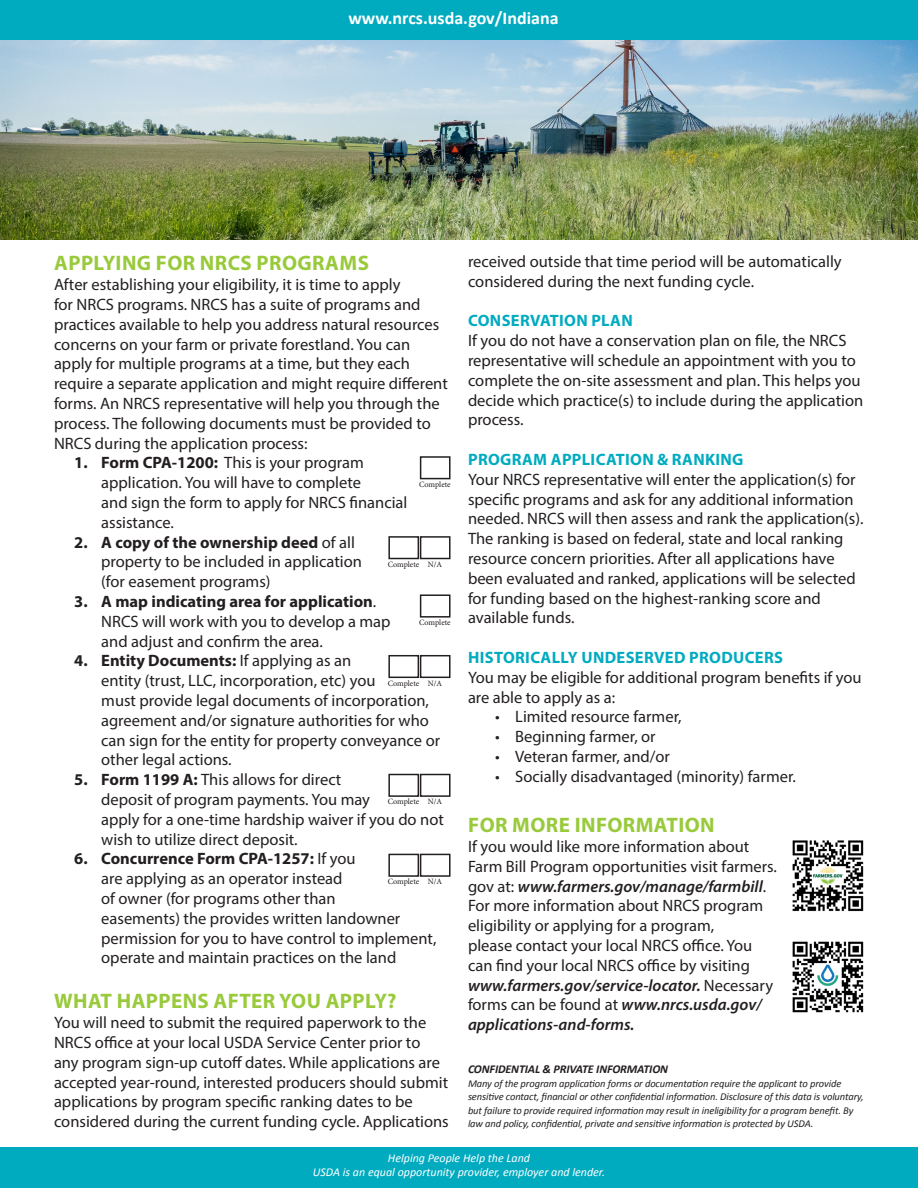
<style>
.page{position:relative;width:918px;height:1188px;background:#fff}
.page>*{position:absolute;margin:0;border:0;box-sizing:border-box;transform-origin:0 0}
.t1{font:700 21px "Myriad Pro";letter-spacing:.02em;color:#99ca3b}
.t2{font:700 18px "Calibri";color:#fff}
.t3{font:16.5px/19.8px "Myriad Pro";color:#231f20}
.t4{font:700 16.5px "Myriad Pro";letter-spacing:.02em;color:#00abc0}
.t5{font:italic 12px "Calibri";color:#fff}
.t6{font:italic 700 12px "Calibri";letter-spacing:-.01em;color:#231f20}
.t7{font:italic 10.5px/13.5px "Calibri";letter-spacing:-.01em;color:#231f20}
.t8{font:8.1px "Minion Pro";letter-spacing:-.005em;color:#231f20}
.s1{font-weight:600;font-style:italic}
.s2{font-weight:700}
</style>
<div class="page">
<div style="left:0;top:1148px;width:918px;height:40px;background:#00abc0"></div>
<div style="left:0;top:0;width:918px;height:40px;background:#00abc0"></div>
<img style="left:0;top:40px;width:918px;height:200px">
<img style="left:793px;top:841px;width:71px;height:71px">
<img style="left:793px;top:941px;width:71px;height:71px">
<div style="left:420px;top:456px;width:31px;height:23px;border:2px solid #231f20"></div>
<div style="left:420px;top:594px;width:31px;height:24px;border:2px solid #231f20"></div>
<div style="left:420px;top:655px;width:31px;height:23px;border:2px solid #231f20"></div>
<div style="left:388px;top:655px;width:31px;height:23px;border:2px solid #231f20"></div>
<div style="left:420px;top:774px;width:31px;height:23px;border:2px solid #231f20"></div>
<div style="left:388px;top:774px;width:31px;height:23px;border:2px solid #231f20"></div>
<div style="left:420px;top:854px;width:31px;height:23px;border:2px solid #231f20"></div>
<div style="left:388px;top:854px;width:31px;height:23px;border:2px solid #231f20"></div>
<div style="left:420px;top:536px;width:31px;height:23px;border:2px solid #231f20"></div>
<div style="left:388px;top:536px;width:31px;height:23px;border:2px solid #231f20"></div>
<p class="t2" style="left:348px;top:7px;width:212px">www.nrcs.usda.gov/Indiana</p>
<p class="t3" style="left:468px;top:251px;width:375px">received outside that time period will be automatically considered during the next funding cycle.</p>
<p class="t4" style="left:468px;top:310px;width:166px">CONSERVATION PLAN</p>
<p class="t3" style="left:468px;top:330px;width:397px">If you do not have a conservation plan on file, the NRCS representative will schedule an appointment with you to complete the on-site assessment and plan. This helps you decide which practice(s) to include during the application process.</p>
<p class="t4" style="left:468px;top:449px;width:277px">PROGRAM APPLICATION &amp; RANKING</p>
<p class="t3" style="left:468px;top:469px;width:397px">Your NRCS representative will enter the application(s) for specific programs and ask for any additional information needed. NRCS will then assess and rank the application(s).<br>The ranking is based on federal, state and local ranking resource concern priorities. After all applications have been evaluated and ranked, applications will be selected for funding based on the highest-ranking score and available funds.</p>
<p class="t4" style="left:468px;top:647px;width:316px">HISTORICALLY UNDESERVED PRODUCERS</p>
<p class="t3" style="left:468px;top:667px;width:395px">You may be eligible for additional program benefits if you are able to apply as a:</p>
<p class="t3" style="left:495px;top:707px;width:188px">• Limited resource farmer,</p>
<p class="t3" style="left:495px;top:726px;width:162px">• Beginning farmer, or</p>
<p class="t3" style="left:495px;top:746px;width:176px">• Veteran farmer, and/or</p>
<p class="t3" style="left:495px;top:766px;width:302px">• Socially disadvantaged (minority) farmer.</p>
<p class="t1" style="left:468px;top:811px;width:248px">FOR MORE INFORMATION</p>
<p class="t3" style="left:468px;top:836px;width:310px">If you would like more information about<br>Farm Bill Program opportunities visit farmers. gov at: <span class="s1">www.farmers.gov/manage/farmbill</span>.</p>
<p class="t3" style="left:468px;top:896px;width:307px">For more information about NRCS program eligibility or applying for a program,<br>please contact your local NRCS office. You can find your local NRCS office by visiting <span class="s1">www.farmers.gov/service-locator.</span> Necessary forms can be found at <span class="s1">www.nrcs.usda.gov/ applications-and-forms.</span></p>
<p class="t6" style="left:468px;top:1061px;width:202px">CONFIDENTIAL &amp; PRIVATE INFORMATION</p>
<p class="t7" style="left:468px;top:1076px;width:397px">Many of the program application forms or documentation require the applicant to provide sensitive contact, financial or other confidential information. Disclosure of this data is voluntary, but failure to provide required information may result in ineligibility for a program benefit. By law and policy, confidential, private and sensitive information is protected by USDA.</p>
<p class="t5" style="left:388px;top:1149px;width:144px">Helping People Help the Land</p>
<p class="t5" style="left:313px;top:1164px;width:294px">USDA is an equal opportunity provider, employer and lender.</p>
<p class="t1" style="left:54px;top:250px;width:316px">APPLYING FOR NRCS PROGRAMS</p>
<p class="t3" style="left:54px;top:274px;width:395px">After establishing your eligibility, it is time to apply<br>for NRCS programs. NRCS has a suite of programs and practices available to help you address natural resources concerns on your farm or private forestland. You can apply for multiple programs at a time, but they each require a separate application and might require different forms. An NRCS representative will help you through the process. The following documents must be provided to NRCS during the application process:</p>
<p class="t3" style="left:101px;top:453px;width:308px;text-indent:-27px"><span class="s2">1. Form CPA-1200:</span> This is your program application. You will have to complete<br>and sign the form to apply for NRCS financial assistance.</p>
<p class="t3" style="left:101px;top:532px;width:262px;text-indent:-27px"><span class="s2">2. A copy of the ownership deed</span> of all property to be included in application (for easement programs)</p>
<p class="t3" style="left:101px;top:591px;width:291px;text-indent:-27px"><span class="s2">3. A map indicating area for application</span>.<br>NRCS will work with you to develop a map and adjust and confirm the area.</p>
<p class="t3" style="left:101px;top:651px;width:340px;text-indent:-27px"><span class="s2">4. Entity Documents:</span> If applying as an<br>entity (trust, LLC, incorporation, etc) you<br>must provide legal documents of incorporation, agreement and/or signature authorities for who can sign for the entity for property conveyance or other legal actions.</p>
<p class="t3" style="left:101px;top:769px;width:344px;text-indent:-27px"><span class="s2">5. Form 1199 A:</span> This allows for direct<br>deposit of program payments. You may<br>apply for a one-time hardship waiver if you do not wish to utilize direct deposit.</p>
<p class="t3" style="left:101px;top:849px;width:337px;text-indent:-27px"><span class="s2">6. Concurrence Form CPA-1257:</span> If you<br>are applying as an operator instead<br>of owner (for programs other than<br>easements) the provides written landowner permission for you to have control to implement, operate and maintain practices on the land</p>
<p class="t1" style="left:54px;top:988px;width:344px">WHAT HAPPENS AFTER YOU APPLY?</p>
<p class="t3" style="left:54px;top:1012px;width:396px">You will need to submit the required paperwork to the NRCS office at your local USDA Service Center prior to any program sign-up cutoff dates. While applications are accepted year-round, interested producers should submit applications by program specific ranking dates to be considered during the current funding cycle. Applications</p>
<p class="t8" style="left:419px;top:479px;width:33px">Complete</p>
<p class="t8" style="left:388px;top:559px;width:33px">Complete</p>
<p class="t8" style="left:428px;top:559px;width:16px">N/A</p>
<p class="t8" style="left:419px;top:617px;width:33px">Complete</p>
<p class="t8" style="left:388px;top:678px;width:33px">Complete</p>
<p class="t8" style="left:428px;top:678px;width:16px">N/A</p>
<p class="t8" style="left:388px;top:796px;width:33px">Complete</p>
<p class="t8" style="left:428px;top:796px;width:16px">N/A</p>
<p class="t8" style="left:388px;top:876px;width:33px">Complete</p>
<p class="t8" style="left:428px;top:876px;width:16px">N/A</p>
</div>
